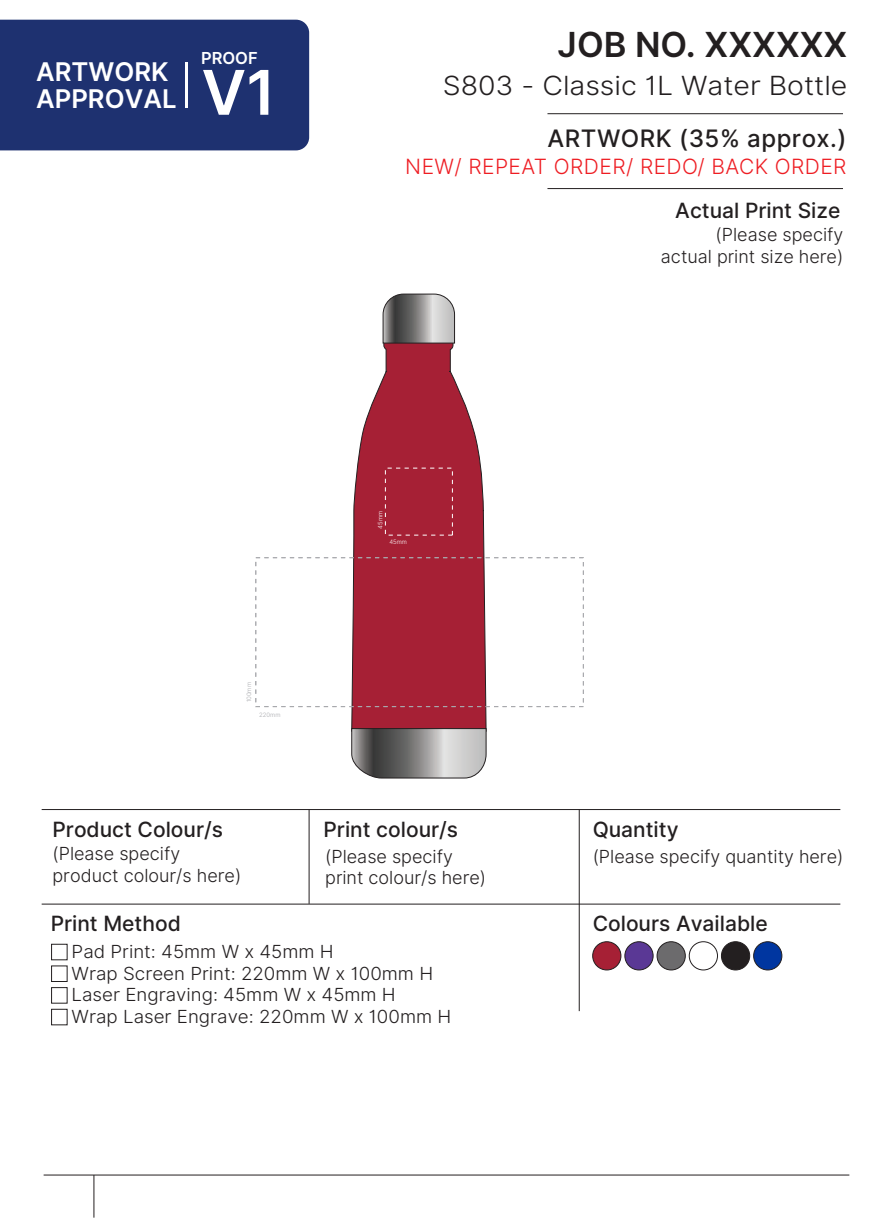
<style>
.page{position:relative;width:893px;height:1222px;background:#fff}
.page>*{position:absolute;margin:0;border:0;box-sizing:border-box;transform-origin:0 0}
.t1{font:600 61.65px "Inter";color:#fff}
.t2{font:600 34.5px "Inter";color:#231f20}
.t3{font:26.4px "Inter Light BETA";color:#231f20;scale:1.08 1}
.t4{font:600 25.8px/26.2px "Inter";color:#fff}
.t5{font:500 24px "Inter";letter-spacing:.02em;color:#231f20}
.t6{font:500 21px "Inter";color:#231f20}
.t7{font:21px "Inter Light BETA";letter-spacing:.02em;color:#ee1d23}
.t8{font:18px/21.6px "Inter Light BETA";color:#231f20}
.t9{font:18px/21.6px "Inter Light BETA";color:#231f20;scale:1.04 1}
.t10{font:600 16.5px "Inter";color:#fff}
.t11{font:6px "Inter Light BETA";color:#a8a9ad}
.t12{font:6px "Inter Light BETA";color:#fff}
</style>
<div class="page">
<div style="left:51px;top:943px;width:16px;height:17px;background:#fff;border:1px solid #231f20"></div>
<div style="left:51px;top:987px;width:16px;height:16px;background:#fff;border:1px solid #231f20"></div>
<div style="left:51px;top:1008px;width:16px;height:17px;background:#fff;border:1px solid #231f20"></div>
<hr style="left:94px;top:1174px;width:1px;height:43px;background:#231f20">
<hr style="left:44px;top:1174px;width:805px;height:1px;background:#231f20">
<hr style="left:42px;top:903px;width:798px;height:1px;background:#231f20">
<hr style="left:42px;top:809px;width:798px;height:1px;background:#231f20">
<hr style="left:547px;top:113px;width:296px;height:1px;background:#231f20">
<hr style="left:547px;top:188px;width:296px;height:1px;background:#231f20">
<hr style="left:309px;top:809px;width:1px;height:94px;background:#231f20">
<hr style="left:579px;top:809px;width:1px;height:202px;background:#231f20">
<div style="left:0;top:20px;width:309px;height:130px;background:#1e3170"></div>
<hr style="left:185px;top:62px;width:3px;height:46px;background:#fff">
<svg style="left:351px;top:340px;width:135px;height:388px;background:#af3b4d"></svg>
<svg style="left:351px;top:728px;width:135px;height:50px;background:#939291"></svg>
<svg style="left:382px;top:293px;width:73px;height:50px;background:#959494"></svg>
<div style="left:255px;top:557px;width:328px;height:149px;border:1px dashed #a8a9ad"></div>
<div style="left:753px;top:941px;width:28px;height:28px;background:#0036a0;border-radius:14px"></div>
<div style="left:753px;top:941px;width:29px;height:29px;border:1px solid #231f20;border-radius:14px"></div>
<div style="left:721px;top:941px;width:28px;height:28px;background:#231f20;border-radius:14px"></div>
<div style="left:721px;top:941px;width:28px;height:29px;border:1px solid #231f20;border-radius:14px"></div>
<div style="left:689px;top:941px;width:28px;height:29px;border:1px solid #231f20;border-radius:14px"></div>
<div style="left:657px;top:941px;width:28px;height:28px;background:#6c6b6d;border-radius:14px"></div>
<div style="left:656px;top:941px;width:29px;height:29px;border:1px solid #231f20;border-radius:14px"></div>
<div style="left:625px;top:941px;width:28px;height:28px;background:#5a3895;border-radius:14px"></div>
<div style="left:624px;top:941px;width:29px;height:29px;border:1px solid #231f20;border-radius:14px"></div>
<div style="left:592px;top:941px;width:29px;height:28px;background:#a62035;border-radius:14px"></div>
<div style="left:592px;top:941px;width:29px;height:29px;border:1px solid #231f20;border-radius:14px"></div>
<p class="t10" style="left:201px;top:46px;width:58px">PROOF</p>
<h3 class="t4" style="left:36px;top:58px;width:142px">ARTWORK<br>APPROVAL</h3>
<h1 class="t1" style="left:201px;top:47px;width:76px">V1</h1>
<h2 class="t2" style="left:557px;top:19px;width:291px">JOB NO. XXXXXX</h2>
<h3 class="t3" style="left:443px;top:66px;width:376px">S803 - Classic 1L Water Bottle</h3>
<h3 class="t5" style="left:547px;top:120px;width:300px">ARTWORK (35% approx.)</h3>
<p class="t7" style="left:405px;top:151px;width:443px">NEW/ REPEAT ORDER/ REDO/ BACK ORDER</p>
<p class="t6" style="left:675px;top:195px;width:166px">Actual Print Size</p>
<p class="t8" style="left:661px;top:224px;width:184px;text-align:right">(Please specify actual print size here)</p>
<p class="t11" style="left:245px;top:702px;width:22px;rotate:-90deg">100mm</p>
<p class="t11" style="left:259px;top:710px;width:23px">220mm</p>
<p class="t12" style="left:376px;top:528px;width:19px;rotate:-90deg">45mm</p>
<p class="t12" style="left:389px;top:537px;width:19px">45mm</p>
<p class="t6" style="left:52px;top:814px;width:172px">Product Colour/s</p>
<p class="t6" style="left:323px;top:814px;width:136px">Print colour/s</p>
<p class="t6" style="left:592px;top:814px;width:87px">Quantity</p>
<p class="t8" style="left:52px;top:843px;width:190px">(Please specify product colour/s here)</p>
<p class="t8" style="left:325px;top:845px;width:162px">(Please specify print colour/s here)</p>
<p class="t8" style="left:592px;top:845px;width:252px">(Please specify quantity here)</p>
<p class="t6" style="left:51px;top:907px;width:132px">Print Method</p>
<p class="t9" style="left:72px;top:941px;width:366px">Pad Print: 45mm W x 45mm H<br>Wrap Screen Print: 220mm W x 100mm H<br>Laser Engraving: 45mm W x 45mm H<br>Wrap Laser Engrave: 220mm W x 100mm H</p>
<p class="t6" style="left:592px;top:907px;width:176px">Colours Available</p>
</div>
